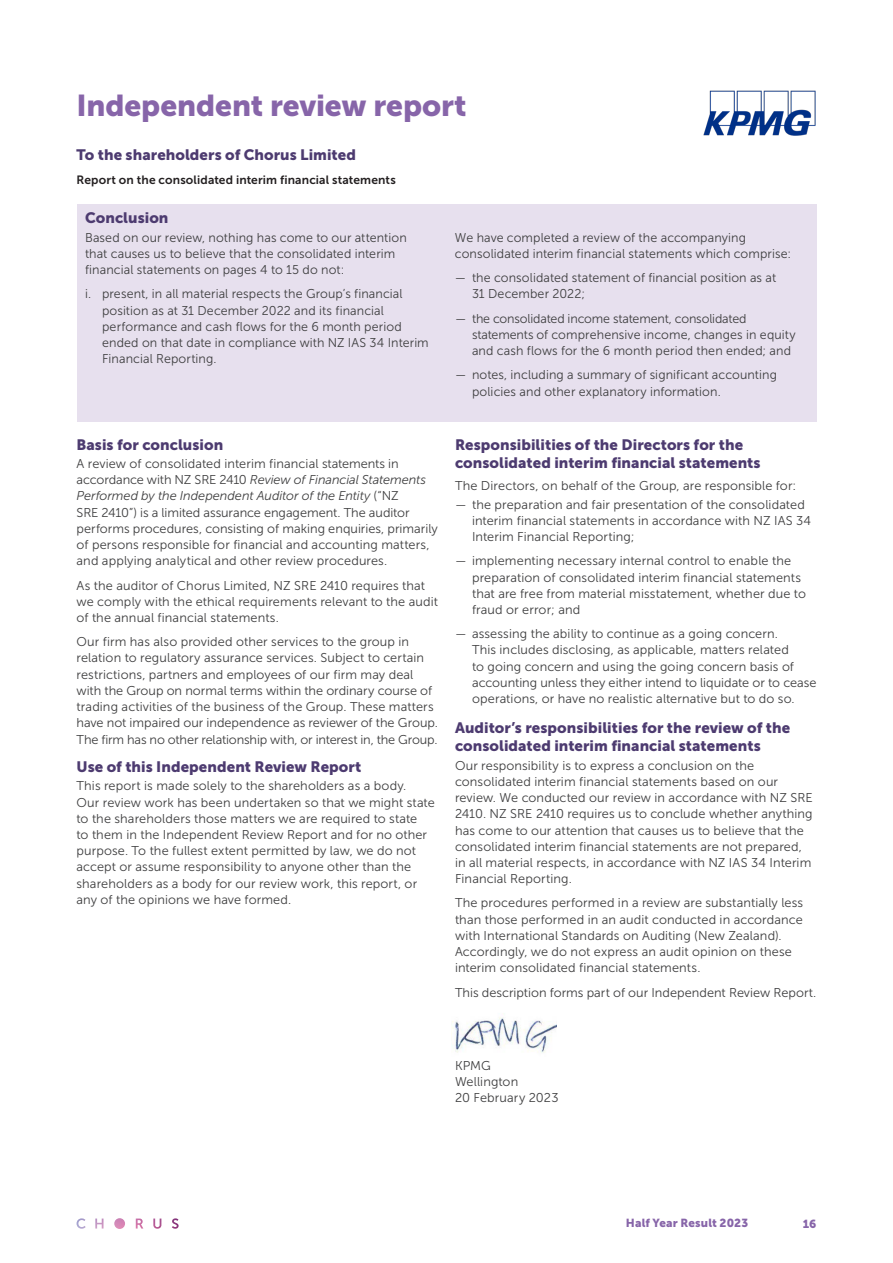
<style>
.page{position:relative;width:893px;height:1263px;background:#fff}
.page>*{position:absolute;margin:0;border:0;box-sizing:border-box;transform-origin:0 0}
.t1{font:30px "Museo Sans 900";letter-spacing:-.005em;color:#8765a9}
.t2{font:15px/18px "Museo Sans 900";letter-spacing:.005em;color:#4d3b70}
.t3{font:12.75px/16.2px "Museo Sans 300";letter-spacing:.01em;color:#3e3e3f}
.t4{font:12px "Museo Sans 700";letter-spacing:.015em;color:#231f20}
.t5{font:11.7px "Museo Sans 900";letter-spacing:.01em;color:#8765a9}
.s1{font-style:italic}
</style>
<div class="page">
<svg style="left:77px;top:1218px;width:102px;height:11px"></svg>
<div style="left:77px;top:204px;width:739px;height:217px;background:#e7e0ee"></div>
<img style="left:452px;top:1017px;width:105px;height:36px">
<img style="left:703px;top:90px;width:113px;height:46px">
<h1 class="t1" style="left:77px;top:89px;width:391px">Independent review report</h1>
<p class="t2" style="left:77px;top:145px;width:281px">To the shareholders of Chorus Limited</p>
<p class="t4" style="left:77px;top:173px;width:321px">Report on the consolidated interim financial statements</p>
<p class="t2" style="left:85px;top:209px;width:85px">Conclusion</p>
<p class="t3" style="left:85px;top:229px;width:323px">Based on our review, nothing has come to our attention that causes us to believe that the consolidated interim financial statements on pages 4 to 15 do not:</p>
<p class="t3" style="left:102px;top:286px;width:328px;text-indent:-17px">i. present, in all material respects the Group’s financial position as at 31 December 2022 and its financial performance and cash flows for the 6 month period ended on that date in compliance with NZ IAS 34 Interim Financial Reporting.</p>
<p class="t2" style="left:77px;top:435px;width:148px">Basis for conclusion</p>
<p class="t3" style="left:77px;top:456px;width:363px">A review of consolidated interim financial statements in accordance with NZ SRE 2410 <span class="s1">Review of Financial Statements Performed by the Independent Auditor of the Entity</span> (“NZ<br>SRE 2410”) is a limited assurance engagement. The auditor performs procedures, consisting of making enquiries, primarily of persons responsible for financial and accounting matters, and applying analytical and other review procedures.</p>
<p class="t3" style="left:77px;top:577px;width:363px">As the auditor of Chorus Limited, NZ SRE 2410 requires that we comply with the ethical requirements relevant to the audit of the annual financial statements.</p>
<p class="t3" style="left:77px;top:634px;width:363px">Our firm has also provided other services to the group in relation to regulatory assurance services. Subject to certain restrictions, partners and employees of our firm may deal with the Group on normal terms within the ordinary course of trading activities of the business of the Group. These matters have not impaired our independence as reviewer of the Group.<br>The firm has no other relationship with, or interest in, the Group.</p>
<p class="t2" style="left:77px;top:758px;width:286px">Use of this Independent Review Report</p>
<p class="t3" style="left:77px;top:778px;width:360px">This report is made solely to the shareholders as a body.<br>Our review work has been undertaken so that we might state to the shareholders those matters we are required to state<br>to them in the Independent Review Report and for no other purpose. To the fullest extent permitted by law, we do not accept or assume responsibility to anyone other than the shareholders as a body for our review work, this report, or any of the opinions we have formed.</p>
<p class="t3" style="left:455px;top:229px;width:338px">We have completed a review of the accompanying consolidated interim financial statements which comprise:</p>
<p class="t3" style="left:472px;top:270px;width:306px;text-indent:-17px">— the consolidated statement of financial position as at<br>31 December 2022;</p>
<p class="t3" style="left:472px;top:310px;width:325px;text-indent:-17px">— the consolidated income statement, consolidated statements of comprehensive income, changes in equity and cash flows for the 6 month period then ended; and</p>
<p class="t3" style="left:472px;top:367px;width:306px;text-indent:-17px">— notes, including a summary of significant accounting policies and other explanatory information.</p>
<p class="t2" style="left:455px;top:435px;width:307px">Responsibilities of the Directors for the consolidated interim financial statements</p>
<p class="t3" style="left:455px;top:478px;width:343px">The Directors, on behalf of the Group, are responsible for:</p>
<p class="t3" style="left:472px;top:496px;width:341px;text-indent:-17px">— the preparation and fair presentation of the consolidated interim financial statements in accordance with NZ IAS 34<br>Interim Financial Reporting;</p>
<p class="t3" style="left:472px;top:553px;width:335px;text-indent:-17px">— implementing necessary internal control to enable the preparation of consolidated interim financial statements that are free from material misstatement, whether due to fraud or error; and</p>
<p class="t3" style="left:472px;top:626px;width:346px;text-indent:-17px">— assessing the ability to continue as a going concern.<br>This includes disclosing, as applicable, matters related<br>to going concern and using the going concern basis of accounting unless they either intend to liquidate or to cease operations, or have no realistic alternative but to do so.</p>
<p class="t2" style="left:455px;top:719px;width:337px">Auditor’s responsibilities for the review of the consolidated interim financial statements</p>
<p class="t3" style="left:455px;top:757px;width:359px">Our responsibility is to express a conclusion on the consolidated interim financial statements based on our review. We conducted our review in accordance with NZ SRE 2410. NZ SRE 2410 requires us to conclude whether anything has come to our attention that causes us to believe that the consolidated interim financial statements are not prepared, in all material respects, in accordance with NZ IAS 34 Interim Financial Reporting.</p>
<p class="t3" style="left:455px;top:895px;width:350px">The procedures performed in a review are substantially less than those performed in an audit conducted in accordance with International Standards on Auditing (New Zealand).<br>Accordingly, we do not express an audit opinion on these interim consolidated financial statements.</p>
<p class="t3" style="left:455px;top:984px;width:363px">This description forms part of our Independent Review Report.</p>
<p class="t3" style="left:455px;top:1057px;width:105px">KPMG<br>Wellington<br>20 February 2023</p>
<p class="t5" style="left:626px;top:1216px;width:124px">Half Year Result 2023</p>
<p class="t5" style="left:803px;top:1217px;width:15px">16</p>
</div>
